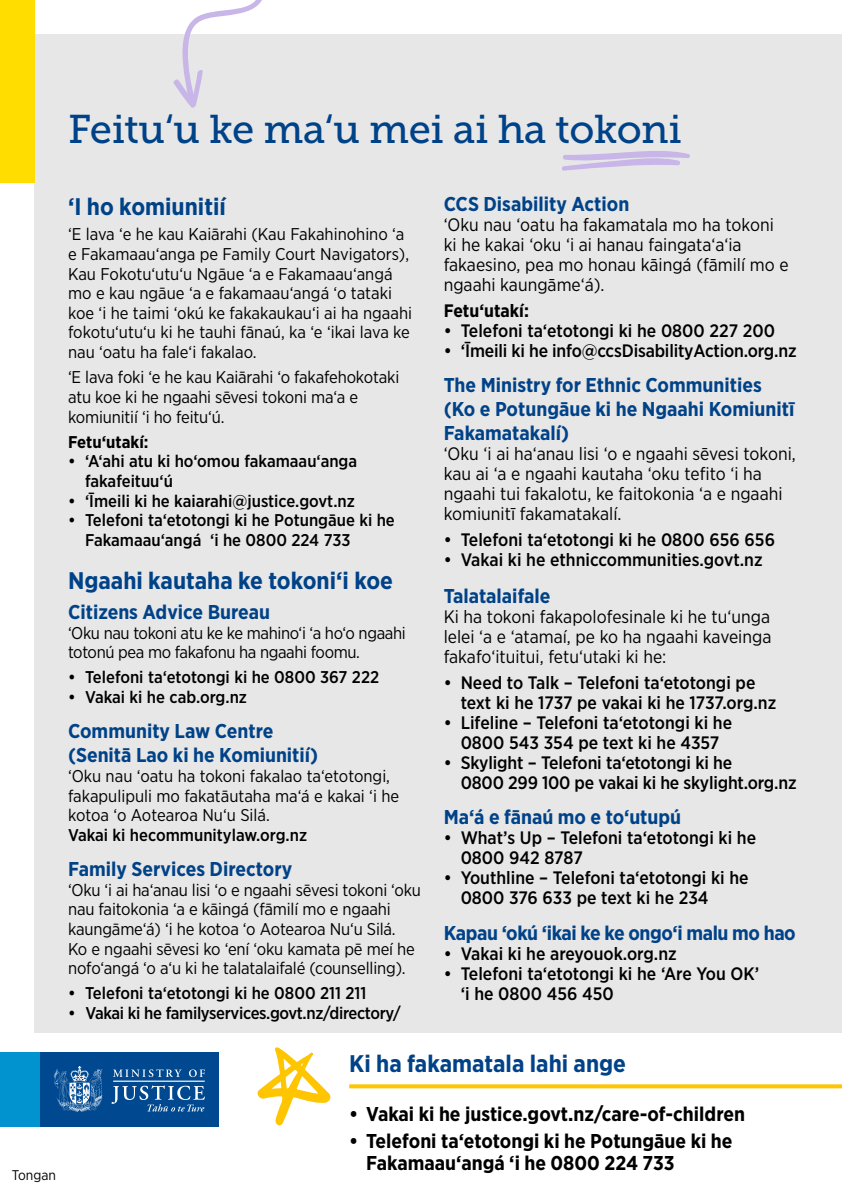
<style>
.page{position:relative;width:842px;height:1191px;background:#fff}
.page>*{position:absolute;margin:0;border:0;box-sizing:border-box;transform-origin:0 0}
.t1{font:40px "Museo Slab 500";letter-spacing:-.01em;color:#004288}
.t2{font:700 24px "Gotham Narrow";color:#004288}
.t3{font:700 20px/24px "Gotham Narrow";color:#004288}
.t4{font:700 20px/22px "Gotham Narrow";color:#000}
.t5{font:700 20px "Gotham Narrow";letter-spacing:-.02em;color:#004288}
.t6{font:500 18px/20px "Gotham Narrow";color:#000}
.t7{font:18px/20px "Gotham Narrow";color:#000}
.t8{font:700 18px "Gotham Narrow";color:#000}
.t9{font:17px/19.6px "Gotham Narrow";letter-spacing:-.01em;color:#000}
.t10{font:500 17px/19.6px "Gotham Narrow";color:#000}
.t11{font:500 17px "Gotham Narrow";letter-spacing:-.02em;color:#000}
.t12{font:700 17px "Gotham Narrow";color:#000}
.t13{font:14px "Gotham Narrow";color:#000}
</style>
<div class="page">
<div style="left:35px;top:35px;width:807px;height:998px;background:#e8e7e7"></div>
<svg style="left:172px;top:0;width:95px;height:108px"></svg>
<svg style="left:562px;top:151px;width:128px;height:20px"></svg>
<svg style="left:257px;top:1047px;width:74px;height:79px"></svg>
<div style="left:0;top:0;width:35px;height:182px;background:#fd0"></div>
<svg style="left:349px;top:1084px;width:493px;height:4px;background:#ffca16"></svg>
<svg style="left:0;top:1052px;width:219px;height:75px;background:#185a9a"></svg>
<div style="left:0;top:1051px;width:40px;height:75px;background:#0093d0"></div>
<h1 class="t1" style="left:68px;top:107px;width:615px">Feitu‘u ke ma‘u mei ai ha tokoni</h1>
<p class="t13" style="left:12px;top:1165px;width:46px">Tongan</p>
<h2 class="t2" style="left:68px;top:191px;width:159px">‘I ho komiunitií</h2>
<p class="t9" style="left:68px;top:224px;width:346px">‘E lava ‘e he kau Kaiārahi (Kau Fakahinohino ‘a e Fakamaau‘anga pe Family Court Navigators), Kau Fokotu‘utu‘u Ngāue ‘a e Fakamaau‘angá mo e kau ngāue ‘a e fakamaau‘angá ‘o tataki koe ‘i he taimi ‘okú ke fakakaukau‘i ai ha ngaahi fokotu‘utu‘u ki he tauhi fānaú, ka ‘e ‘ikai lava ke nau ‘oatu ha fale‘i fakalao.</p>
<p class="t9" style="left:68px;top:367px;width:333px">‘E lava foki ‘e he kau Kaiārahi ‘o fakafehokotaki atu koe ki he ngaahi sēvesi tokoni ma‘a e komiunitií ‘i ho feitu‘ú.</p>
<p class="t12" style="left:68px;top:431px;width:82px">Fetu‘utakí:</p>
<p class="t10" style="left:85px;top:451px;width:274px;text-indent:-17px">• ‘A‘ahi atu ki ho‘omou fakamaau‘anga fakafeituu‘ú</p>
<p class="t10" style="left:68px;top:490px;width:288px">• ‘Īmeili ki he kaiarahi@justice.govt.nz</p>
<p class="t10" style="left:85px;top:510px;width:311px;text-indent:-17px">• Telefoni ta‘etotongi ki he Potungāue ki he<br>Fakamaau‘angá ‘i he 0800 224 733</p>
<h2 class="t2" style="left:68px;top:565px;width:326px">Ngaahi kautaha ke tokoni‘i koe</h2>
<p class="t3" style="left:68px;top:599px;width:204px">Citizens Advice Bureau</p>
<p class="t9" style="left:68px;top:622px;width:339px">‘Oku nau tokoni atu ke ke mahino‘i ‘a ho‘o ngaahi totonú pea mo fakafonu ha ngaahi foomu.</p>
<p class="t10" style="left:68px;top:667px;width:313px">• Telefoni ta‘etotongi ki he 0800 367 222</p>
<p class="t10" style="left:68px;top:687px;width:180px">• Vakai ki he cab.org.nz</p>
<p class="t3" style="left:68px;top:719px;width:252px">Community Law Centre (Senitā Lao ki he Komiunitií)</p>
<p class="t9" style="left:68px;top:766px;width:333px">‘Oku nau ‘oatu ha tokoni fakalao ta‘etotongi, fakapulipuli mo fakatāutaha ma‘á e kakai ‘i he kotoa ‘o Aotearoa Nu‘u Silá.</p>
<p class="t10" style="left:68px;top:824px;width:241px">Vakai ki hecommunitylaw.org.nz</p>
<p class="t3" style="left:68px;top:857px;width:226px">Family Services Directory</p>
<p class="t9" style="left:68px;top:879px;width:354px">‘Oku ‘i ai ha‘anau lisi ‘o e ngaahi sēvesi tokoni ‘oku nau faitokonia ‘a e kāingá (fāmilí mo e ngaahi kaungāme‘á) ‘i he kotoa ‘o Aotearoa Nu‘u Silá.<br>Ko e ngaahi sēvesi ko ‘ení ‘oku kamata pē meí he nofo‘angá ‘o a‘u ki he talatalaifalé (counselling).</p>
<p class="t10" style="left:68px;top:983px;width:300px">• Telefoni ta‘etotongi ki he 0800 211 211</p>
<p class="t11" style="left:68px;top:1002px;width:334px">• Vakai ki he familyservices.govt.nz/directory/</p>
<p class="t3" style="left:444px;top:192px;width:187px">CCS Disability Action</p>
<p class="t7" style="left:444px;top:214px;width:347px">‘Oku nau ‘oatu ha fakamatala mo ha tokoni ki he kakai ‘oku ‘i ai hanau faingata‘a‘ia fakaesino, pea mo honau kāingá (fāmilí mo e ngaahi kaungāme‘á).</p>
<p class="t8" style="left:444px;top:299px;width:87px">Fetu‘utakí:</p>
<p class="t6" style="left:444px;top:320px;width:333px">• Telefoni ta‘etotongi ki he 0800 227 200</p>
<p class="t6" style="left:444px;top:340px;width:354px">• ‘Īmeili ki he info@ccsDisabilityAction.org.nz</p>
<p class="t3" style="left:444px;top:373px;width:352px">The Ministry for Ethnic Communities (Ko e Potungāue ki he Ngaahi Komiunitī<br>Fakamatakalí)</p>
<p class="t7" style="left:444px;top:443px;width:354px">‘Oku ‘i ai ha‘anau lisi ‘o e ngaahi sēvesi tokoni, kau ai ‘a e ngaahi kautaha ‘oku tefito ‘i ha ngaahi tui fakalotu, ke faitokonia ‘a e ngaahi komiunitī fakamatakalí.</p>
<p class="t6" style="left:444px;top:529px;width:333px">• Telefoni ta‘etotongi ki he 0800 656 656</p>
<p class="t6" style="left:444px;top:549px;width:320px">• Vakai ki he ethniccommunities.govt.nz</p>
<p class="t3" style="left:444px;top:584px;width:108px">Talatalaifale</p>
<p class="t7" style="left:444px;top:606px;width:329px;text-align:justify">Ki ha tokoni fakapolofesinale ki he tu‘unga lelei ‘a e ‘atamaí, pe ko ha ngaahi kaveinga fakafo‘ituitui, fetu‘utaki ki he:</p>
<p class="t6" style="left:461px;top:672px;width:317px;text-indent:-17px">• Need to Talk – Telefoni ta‘etotongi pe text ki he 1737 pe vakai ki he 1737.org.nz</p>
<p class="t6" style="left:444px;top:712px;width:290px;text-align:center">• Lifeline – Telefoni ta‘etotongi ki he<br>0800 543 354 pe text ki he 4357</p>
<p class="t6" style="left:461px;top:752px;width:337px;text-indent:-17px">• Skylight – Telefoni ta‘etotongi ki he<br>0800 299 100 pe vakai ki he skylight.org.nz</p>
<p class="t3" style="left:444px;top:805px;width:239px">Ma‘á e fānaú mo e to‘utupú</p>
<p class="t6" style="left:461px;top:828px;width:297px;text-indent:-17px">• What’s Up – Telefoni ta‘etotongi ki he<br>0800 942 8787</p>
<p class="t6" style="left:461px;top:868px;width:289px;text-indent:-17px">• Youthline – Telefoni ta‘etotongi ki he<br>0800 376 633 pe text ki he 234</p>
<p class="t5" style="left:444px;top:920px;width:354px">Kapau ‘okú ‘ikai ke ke ongo‘i malu mo hao</p>
<p class="t6" style="left:444px;top:943px;width:235px">• Vakai ki he areyouok.org.nz</p>
<p class="t6" style="left:461px;top:963px;width:300px;text-indent:-17px">• Telefoni ta‘etotongi ki he ‘Are You OK’ ‘i he 0800 456 450</p>
<h2 class="t2" style="left:349px;top:1048px;width:278px">Ki ha fakamatala lahi ange</h2>
<p class="t4" style="left:349px;top:1102px;width:397px">• Vakai ki he justice.govt.nz/care-of-children</p>
<p class="t4" style="left:366px;top:1130px;width:368px;text-indent:-17px">• Telefoni ta‘etotongi ki he Potungāue ki he<br>Fakamaau‘angá ‘i he 0800 224 733</p>
</div>
